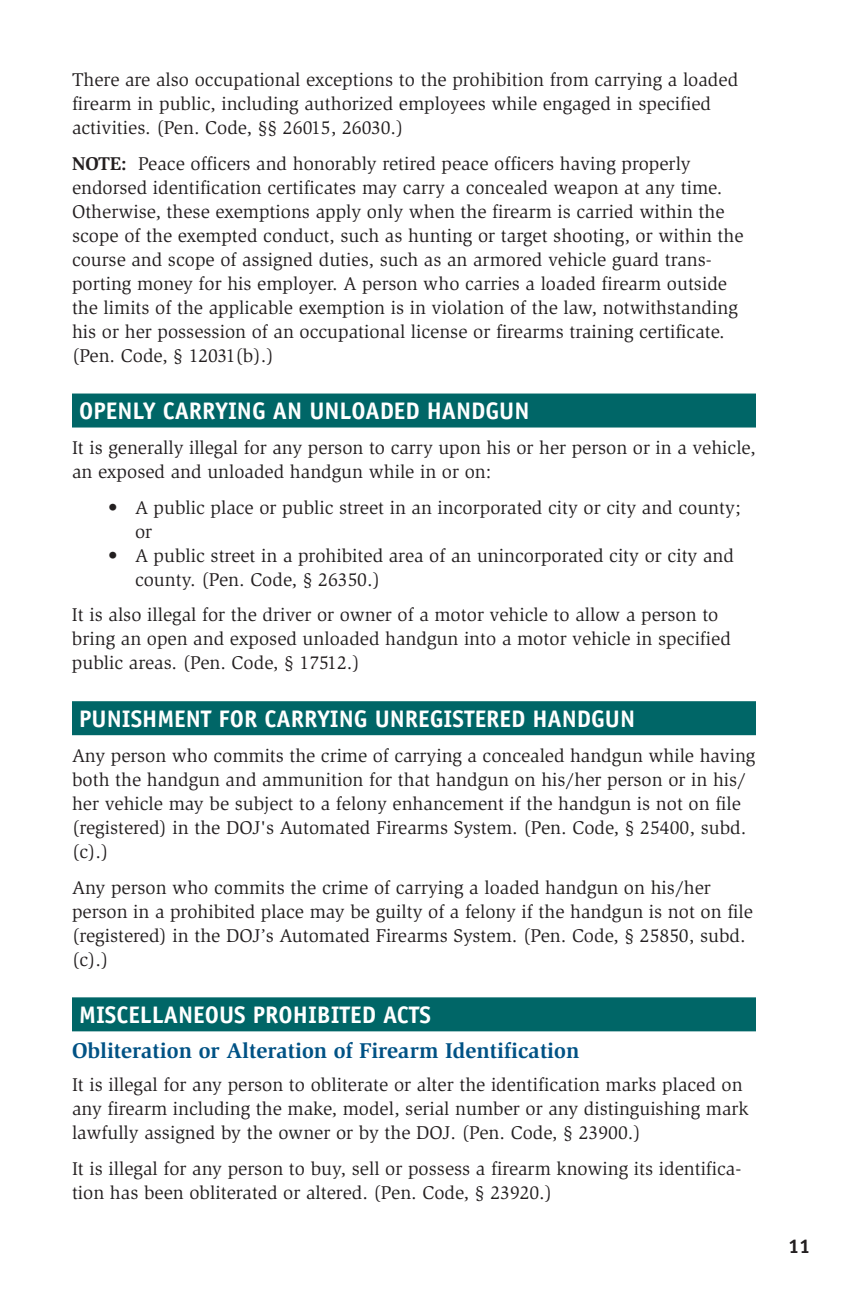
<style>
.page{position:relative;width:864px;height:1296px;background:#fff}
.page>*{position:absolute;margin:0;border:0;box-sizing:border-box;transform-origin:0 0}
.t1{font:700 24px "Officina Sans";color:#fff}
.t2{font:700 22px "Slimbach";color:#005285}
.t3{font:700 20px "Officina Sans";color:#231f20}
.t4{font:19px/24px "Slimbach";color:#231f20}
.s1{font-weight:700}
</style>
<div class="page">
<div style="left:72px;top:394px;width:684px;height:34px;background:#006667"></div>
<div style="left:72px;top:701px;width:684px;height:34px;background:#006667"></div>
<div style="left:72px;top:997px;width:684px;height:34px;background:#006667"></div>
<p class="t4" style="left:72px;top:68px;width:668px">There are also occupational exceptions to the prohibition from carrying a loaded firearm in public, including authorized employees while engaged in specified activities . (Pen . Code, §§ 26015, 26030 .)</p>
<p class="t4" style="left:72px;top:152px;width:673px"><span class="s1">NOTE:</span> Peace officers and honorably retired peace officers having properly endorsed identification certificates may carry a concealed weapon at any time .<br>Otherwise, these exemptions apply only when the firearm is carried within the scope of the exempted conduct, such as hunting or target shooting, or within the course and scope of assigned duties, such as an armored vehicle guard trans&shy;porting money for his employer . A person who carries a loaded firearm outside the limits of the applicable exemption is in violation of the law, notwithstanding his or her possession of an occupational license or firearms training certificate . (Pen . Code, § 12031(b) .)</p>
<h3 class="t1" style="left:79px;top:396px;width:452px">OPENLY CARRYING AN UNLOADED HANDGUN</h3>
<p class="t4" style="left:72px;top:436px;width:685px">It is generally illegal for any person to carry upon his or her person or in a vehicle, an exposed and unloaded handgun while in or on:</p>
<p class="t4" style="left:108px;top:496px;width:634px">• A public place or public street in an incorporated city or city and county;</p>
<p class="t4" style="left:135px;top:520px;width:19px">or</p>
<p class="t4" style="left:108px;top:544px;width:628px">• A public street in a prohibited area of an unincorporated city or city and</p>
<p class="t4" style="left:135px;top:568px;width:247px">county . (Pen . Code, § 26350 .)</p>
<p class="t4" style="left:72px;top:603px;width:660px">It is also illegal for the driver or owner of a motor vehicle to allow a person to bring an open and exposed unloaded handgun into a motor vehicle in specified public areas . (Pen . Code, § 17512 .)</p>
<h3 class="t1" style="left:79px;top:703px;width:558px">PUNISHMENT FOR CARRYING UNREGISTERED HANDGUN</h3>
<p class="t4" style="left:72px;top:744px;width:685px">Any person who commits the crime of carrying a concealed handgun while having both the handgun and ammunition for that handgun on his/her person or in his/ her vehicle may be subject to a felony enhancement if the handgun is not on file (registered) in the DOJ's Automated Firearms System . (Pen . Code, § 25400, subd .</p>
<p class="t4" style="left:72px;top:840px;width:38px">(c) .)</p>
<p class="t4" style="left:72px;top:875px;width:682px">Any person who commits the crime of carrying a loaded handgun on his/her person in a prohibited place may be guilty of a felony if the handgun is not on file (registered) in the DOJ’s Automated Firearms System . (Pen . Code, § 25850, subd .</p>
<p class="t4" style="left:72px;top:947px;width:38px">(c) .)</p>
<h3 class="t1" style="left:79px;top:1000px;width:353px">MISCELLANEOUS PROHIBITED ACTS</h3>
<h4 class="t2" style="left:72px;top:1038px;width:509px">Obliteration or Alteration of Firearm Identification</h4>
<p class="t4" style="left:72px;top:1073px;width:678px">It is illegal for any person to obliterate or alter the identification marks placed on any firearm including the make, model, serial number or any distinguishing mark lawfully assigned by the owner or by the DOJ . (Pen . Code, § 23900 .)</p>
<p class="t4" style="left:72px;top:1157px;width:671px">It is illegal for any person to buy, sell or possess a firearm knowing its identifica&shy;tion has been obliterated or altered . (Pen . Code, § 23920 .)</p>
<p class="t3" style="left:788px;top:1234px;width:24px">11</p>
</div>
